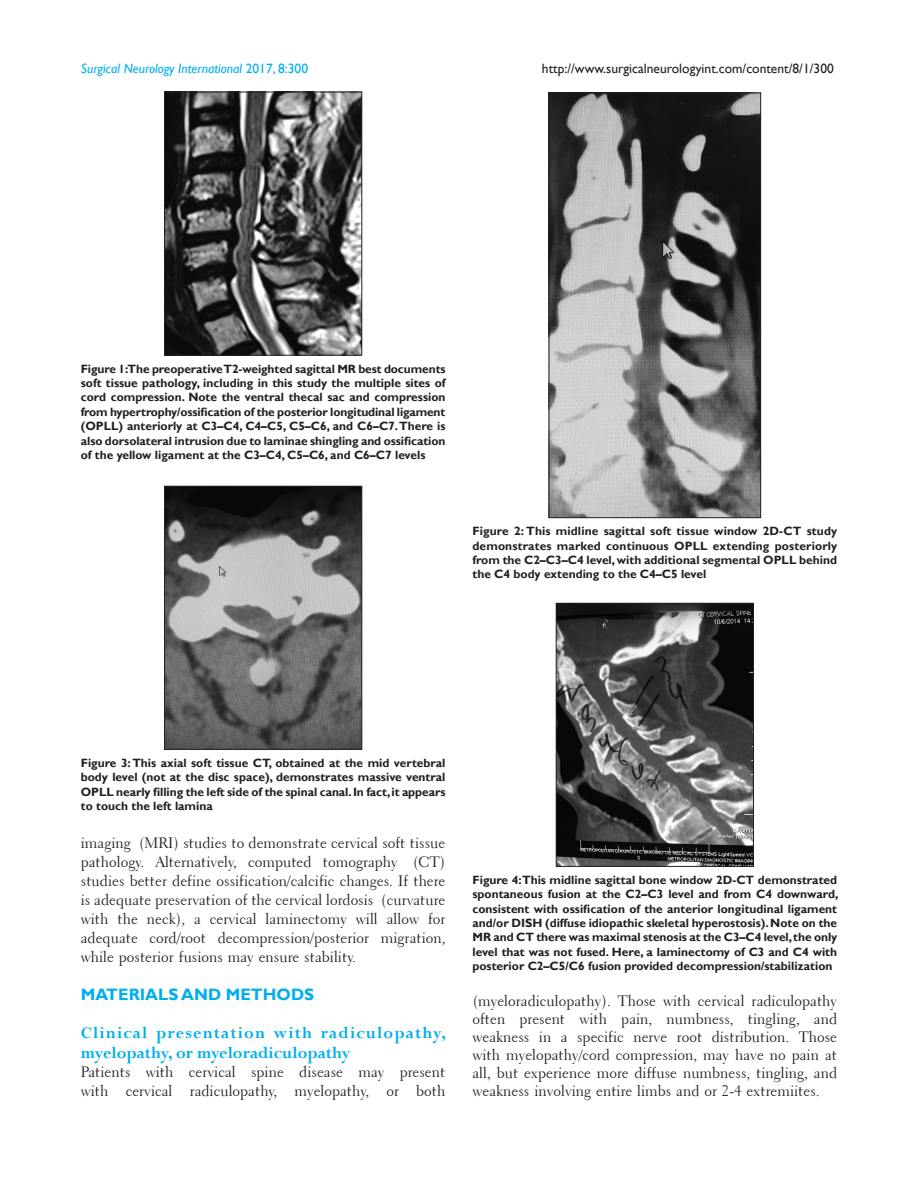
<style>
.page{position:relative;width:918px;height:1188px;background:#fff}
.page>*{position:absolute;margin:0;border:0;box-sizing:border-box;transform-origin:0 0}
.t1{font:700 18px/20.4px "Perpetua";letter-spacing:.055em;color:#00aeef}
.t2{font:700 16.5px "Gill Sans";color:#00aeef}
.TX{font:15px/18.9px "Transitional 521 BT Roman A";color:#231f20;text-align:justify}
.t3{font:13.5px "Gill Sans";color:#231f20}
.t4{font:italic 13.5px "Gill Sans";color:#00aeef}
.FGC{font:700 12px/14.4px "Gill Sans";color:#231f20;text-align:justify}
.s1{font-style:normal}
</style>
<div class="page">
<img style="left:551px;top:95px;width:208px;height:421px">
<div style="left:549px;top:93px;width:212px;height:425px;border:1px solid #231f20"></div>
<img style="left:166px;top:488px;width:194px;height:260px">
<div style="left:164px;top:486px;width:198px;height:264px;border:1px solid #231f20"></div>
<img style="left:166px;top:94px;width:194px;height:259px">
<div style="left:164px;top:92px;width:198px;height:263px;border:1px solid #231f20"></div>
<img style="left:558px;top:605px;width:194px;height:260px">
<div style="left:556px;top:603px;width:198px;height:264px;border:1px solid #231f20"></div>
<p class="t4" style="left:81px;top:61px;width:229px">Surgical Neurology International <span class="s1">2017, 8:300</span></p>
<p class="t3" style="left:542px;top:61px;width:293px">http://www.surgicalneurologyint.com/content/8/1/300</p>
<p class="FGC" style="left:81px;top:362px;width:366px">Figure 1:The preoperative T2‑weighted sagittal MR best documents soft tissue pathology, including in this study the multiple sites of cord compression. Note the ventral thecal sac and compression from hypertrophy/ossification of the posterior longitudinal ligament (OPLL) anteriorly at C3–C4, C4–C5, C5–C6, and C6–C7. There is also dorsolateral intrusion due to laminae shingling and ossification of the yellow ligament at the C3–C4, C5–C6, and C6–C7 levels</p>
<p class="FGC" style="left:473px;top:524px;width:366px">Figure 2: This midline sagittal soft tissue window 2D‑CT study demonstrates marked continuous OPLL extending posteriorly from the C2–C3–C4 level, with additional segmental OPLL behind the C4 body extending to the C4–C5 level</p>
<p class="FGC" style="left:81px;top:756px;width:366px">Figure 3: This axial soft tissue CT, obtained at the mid vertebral body level (not at the disc space), demonstrates massive ventral OPLL nearly filling the left side of the spinal canal. In fact, it appears to touch the left lamina</p>
<p class="TX" style="left:81px;top:834px;width:366px">imaging (MRI) studies to demonstrate cervical soft tissue pathology. Alternatively, computed tomography (CT) studies better define ossification/calcific changes. If there is adequate preservation of the cervical lordosis (curvature with the neck), a cervical laminectomy will allow for adequate cord/root decompression/posterior migration, while posterior fusions may ensure stability.</p>
<h1 class="t2" style="left:81px;top:984px;width:235px">MATERIALS AND METHODS</h1>
<h2 class="t1" style="left:81px;top:1022px;width:367px">Clinical presentation with radiculopathy, myelopathy, or myeloradiculopathy</h2>
<p class="TX" style="left:81px;top:1063px;width:366px">Patients with cervical spine disease may present with cervical radiculopathy, myelopathy, or both</p>
<p class="FGC" style="left:473px;top:873px;width:367px">Figure 4:This midline sagittal bone window 2D‑CT demonstrated spontaneous fusion at the C2–C3 level and from C4 downward, consistent with ossification of the anterior longitudinal ligament and/or DISH (diffuse idiopathic skeletal hyperostosis). Note on the MR and CT there was maximal stenosis at the C3–C4 level, the only level that was not fused. Here, a laminectomy of C3 and C4 with posterior C2–C5/C6 fusion provided decompression/stabilization</p>
<p class="TX" style="left:472px;top:992px;width:366px;line-height:18px">(myeloradiculopathy). Those with cervical radiculopathy often present with pain, numbness, tingling, and weakness in a specific nerve root distribution. Those with myelopathy/cord compression, may have no pain at all, but experience more diffuse numbness, tingling, and weakness involving entire limbs and or 2-4 extremiites.</p>
</div>
